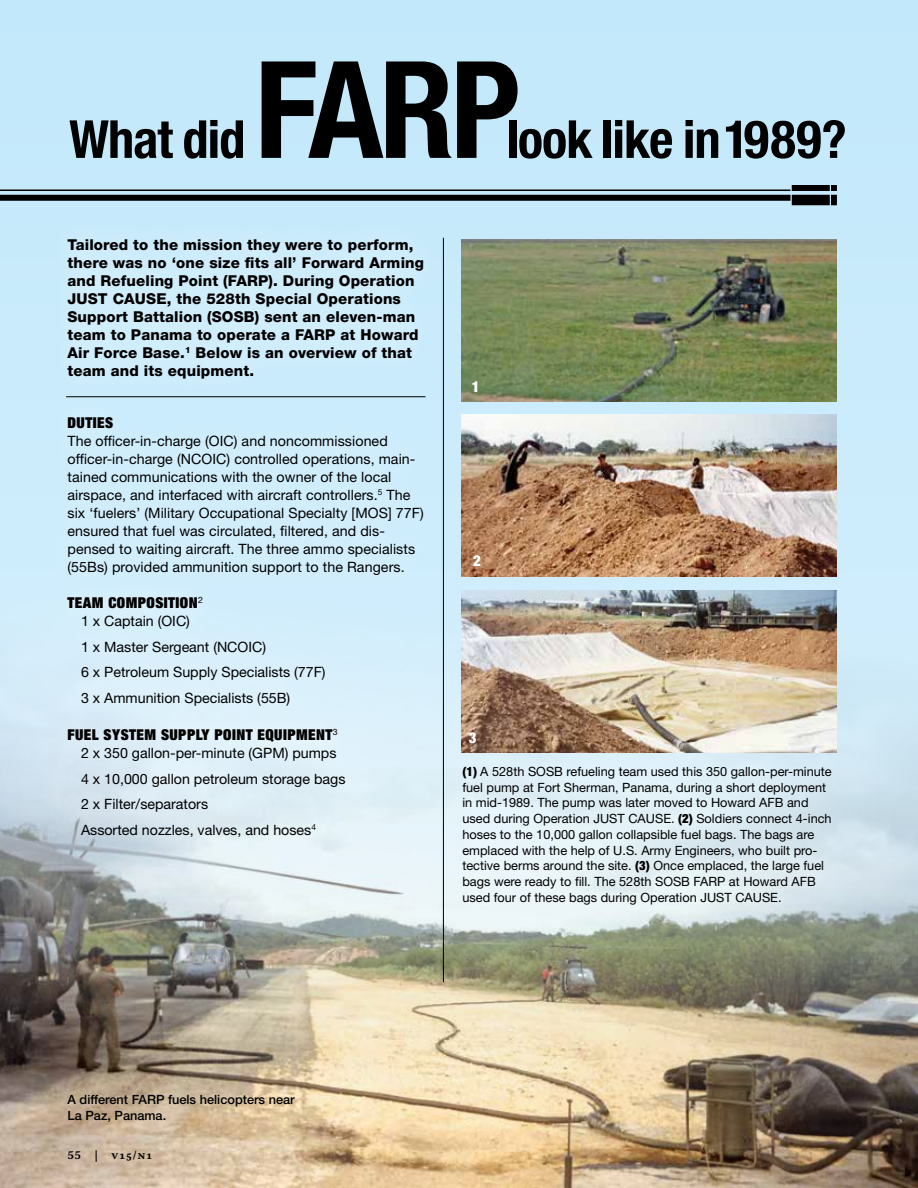
<style>
.page{position:relative;width:918px;height:1188px;background:#c5e9fb}
.page>*{position:absolute;margin:0;border:0;box-sizing:border-box;transform-origin:0 0}
.t1{font:700 condensed 135px "Helvetica Neue LT Std";color:#000}
.t2{font:700 condensed 52.5px "Helvetica Neue LT Std";letter-spacing:-.02em;color:#000}
.t3{font:800 15px/18px "Helvetica Neue LT Std";letter-spacing:.01em;color:#000}
.t4{font:900 condensed 15px "Helvetica Neue LT Std";letter-spacing:.03em;color:#000}
.t5{font:900 condensed 15px "Helvetica Neue LT Std";color:#fff}
.t6{font:14.25px/18px "Helvetica Neue LT Std";letter-spacing:.005em;color:#000}
.t7{font:12.75px/15.8px "Helvetica Neue LT Std";color:#000}
.t8{font:500 12.75px/15.8px "Helvetica Neue LT Std";color:#000}
.t9{font:12px "Warnock Pro Semibold Capt";letter-spacing:.035em;color:#000}
.s1{font-weight:900;font-stretch:condensed}
</style>
<div class="page">
<img style="left:0;top:599px;width:918px;height:589px">
<div style="left:445px;top:749px;width:403px;height:172px;background:#fff;opacity:.55"></div>
<div style="left:50px;top:1077px;width:261px;height:61px;background:#fff;opacity:.55"></div>
<div style="left:50px;top:221px;width:391px;height:632px;background:#fff;opacity:.55"></div>
<hr style="left:443px;top:238px;width:1px;height:744px;background:#000">
<div style="left:0;top:195px;width:790px;height:6px;background:#000"></div>
<hr style="left:0;top:190px;width:790px;height:1px;background:#000">
<div style="left:792px;top:195px;width:38px;height:10px;background:#000"></div>
<div style="left:831px;top:195px;width:6px;height:10px;background:#000"></div>
<div style="left:792px;top:185px;width:38px;height:6px;background:#000"></div>
<svg style="left:831px;top:185px;width:6px;height:6px"></svg>
<hr style="left:66px;top:396px;width:360px;height:1px;background:#000">
<img style="left:461px;top:239px;width:376px;height:162px">
<img style="left:461px;top:415px;width:376px;height:162px">
<img style="left:461px;top:590px;width:376px;height:162px">
<h2 class="t2" style="left:69px;top:107px;width:178px">What did</h2>
<h1 class="t1" style="left:255px;top:28px;width:267px">FARP</h1>
<h2 class="t2" style="left:506px;top:107px;width:342px">look like in 1989?</h2>
<p class="t3" style="left:67px;top:235px;width:358px">Tailored to the mission they were to perform, there was no ‘one size fits all’ Forward Arming and Refueling Point (FARP). During Operation JUST CAUSE, the 528th Special Operations Support Battalion (SOSB) sent an eleven-man team to Panama to operate a FARP at Howard Air Force Base.<sup>1</sup> Below is an overview of that team and its equipment.</p>
<p class="t4" style="left:67px;top:413px;width:47px">DUTIES</p>
<p class="t6" style="left:67px;top:432px;width:358px">The officer-in-charge (OIC) and noncommissioned officer-in-charge (NCOIC) controlled operations, main&shy;tained communications with the owner of the local airspace, and interfaced with aircraft controllers.<sup>5</sup> The six ‘fuelers’ (Military Occupational Specialty [MOS] 77F) ensured that fuel was circulated, filtered, and dis&shy;pensed to waiting aircraft. The three ammo specialists (55Bs) provided ammunition support to the Rangers.</p>
<p class="t4" style="left:68px;top:593px;width:137px">TEAM COMPOSITION<sup>2</sup></p>
<p class="t6" style="left:81px;top:608px;width:246px;line-height:25.5px">1 x Captain (OIC)<br>1 x Master Sergeant (NCOIC)<br>6 x Petroleum Supply Specialists (77F)<br>3 x Ammunition Specialists (55B)</p>
<p class="t4" style="left:68px;top:725px;width:272px">FUEL SYSTEM SUPPLY POINT EQUIPMENT<sup>3</sup></p>
<p class="t6" style="left:81px;top:740px;width:266px;line-height:25.5px">2 x 350 gallon-per-minute (GPM) pumps 4 x 10,000 gallon petroleum storage bags 2 x Filter/separators<br>Assorted nozzles, valves, and hoses<sup>4</sup></p>
<p class="t5" style="left:472px;top:377px;width:9px">1</p>
<p class="t5" style="left:473px;top:551px;width:9px">2</p>
<p class="t5" style="left:469px;top:728px;width:9px">3</p>
<p class="t7" style="left:462px;top:763px;width:371px"><span class="s1">(1)</span> A 528th SOSB refueling team used this 350 gallon-per-minute fuel pump at Fort Sherman, Panama, during a short deployment in mid-1989. The pump was later moved to Howard AFB and used during Operation JUST CAUSE. <span class="s1">(2)</span> Soldiers connect 4-inch hoses to the 10,000 gallon collapsible fuel bags. The bags are emplaced with the help of U.S. Army Engineers, who built pro&shy;tective berms around the site. <span class="s1">(3)</span> Once emplaced, the large fuel bags were ready to fill. The 528th SOSB FARP at Howard AFB used four of these bags during Operation JUST CAUSE.</p>
<p class="t8" style="left:68px;top:1092px;width:229px">A different FARP fuels helicopters near<br>La Paz, Panama.</p>
<p class="t9" style="left:68px;top:1148px;width:87px">55 | v15/n1</p>
</div>
